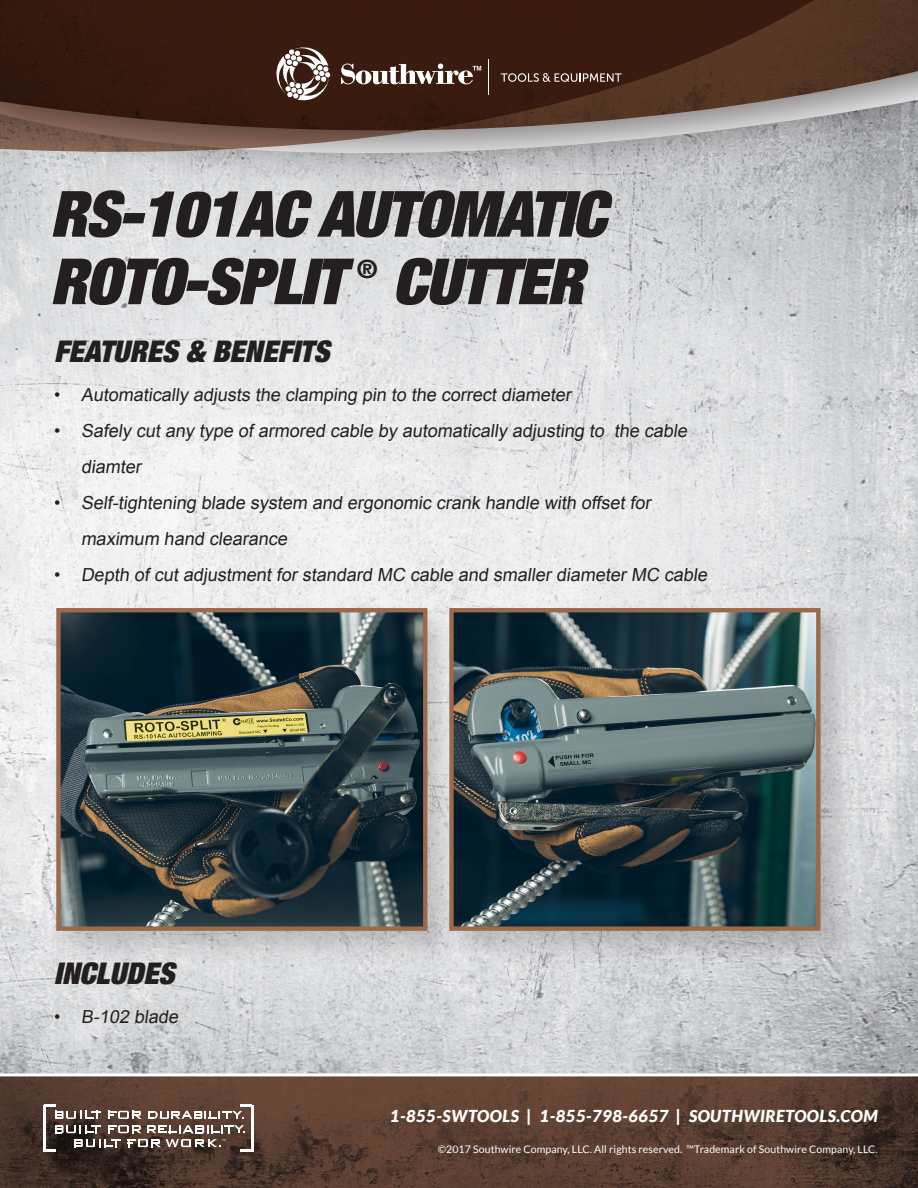
<style>
.page{position:relative;width:918px;height:1188px;background:#fff}
.page>*{position:absolute;margin:0;border:0;box-sizing:border-box;transform-origin:0 0}
.t1{font:italic 900 condensed 63.75px "Helvetica Neue LT Pro";letter-spacing:-.02em;color:#231f20}
.t2{font:italic 900 condensed 30px "Helvetica Neue LT Pro";color:#231f20}
.t3{font:800 25.35px "Helvetica Neue LT Pro";color:#231f20}
.t4{font:18px/36px "Arial";color:#231f20}
.t5{font:italic 900 16.5px "Lato";letter-spacing:.03em;color:#fff}
.t6{font:10.5px "Lato";letter-spacing:.01em;color:#fff}
</style>
<div class="page">
<img style="left:0;top:189px;width:918px;height:884px">
<svg style="left:0;top:1073px;width:918px;height:115px;background:#5b4236"></svg>
<img style="left:878px;top:0;width:40px;height:148px">
<svg style="left:0;top:0;width:878px;height:210px;background:#76655e"></svg>
<hr style="left:43px;top:1105px;width:3px;height:47px;background:#fff">
<hr style="left:251px;top:1105px;width:3px;height:47px;background:#fff">
<svg style="left:108px;top:1111px;width:34px;height:8px"></svg>
<svg style="left:46px;top:1105px;width:55px;height:14px"></svg>
<svg style="left:148px;top:1105px;width:103px;height:14px"></svg>
<svg style="left:46px;top:1125px;width:205px;height:27px"></svg>
<svg style="left:277px;top:47px;width:54px;height:53px"></svg>
<hr style="left:489px;top:59px;width:1px;height:35px;background:#fff">
<svg style="left:501px;top:73px;width:121px;height:9px"></svg>
<svg style="left:341px;top:64px;width:140px;height:20px"></svg>
<div style="left:48px;top:600px;width:415px;height:367px;background:#231f20;opacity:.2"></div>
<img style="left:61px;top:613px;width:361px;height:313px">
<div style="left:56px;top:608px;width:371px;height:323px;border:4px solid #9b694d"></div>
<div style="left:441px;top:600px;width:415px;height:367px;background:#231f20;opacity:.2"></div>
<img style="left:454px;top:613px;width:362px;height:313px">
<div style="left:449px;top:608px;width:372px;height:323px;border:4px solid #9b694d"></div>
<p class="t1" style="left:50px;top:174px;width:558px">RS-101AC AUTOMATIC</p>
<p class="t1" style="left:50px;top:241px;width:296px">ROTO-SPLIT</p>
<p class="t3" style="left:357px;top:254px;width:22px">®</p>
<p class="t1" style="left:392px;top:241px;width:192px">CUTTER</p>
<p class="t2" style="left:54px;top:332px;width:277px">FEATURES &amp; BENEFITS</p>
<p class="t4" style="left:54px;top:377px;width:522px">• Automatically adjusts the clamping pin to the correct diameter</p>
<p class="t4" style="left:81px;top:413px;width:611px;text-indent:-27px">• Safely cut any type of armored cable by automatically adj usting to the cable diamter</p>
<p class="t4" style="left:81px;top:485px;width:575px;text-indent:-27px">• Self-tightening blade system and ergonomic crank handle with offset for maximum hand clearance</p>
<p class="t4" style="left:54px;top:557px;width:658px">• Depth of cut adjustment for standard MC cable and smaller diameter MC cable</p>
<p class="t2" style="left:54px;top:954px;width:122px">INCLUDES</p>
<p class="t4" style="left:54px;top:999px;width:129px">• B-102 blade</p>
<p class="t5" style="left:390px;top:1106px;width:489px">1-855-SWTOOLS | 1-855-798-6657 | SOUTHWIRETOOLS.COM</p>
<p class="t6" style="left:438px;top:1143px;width:442px">©2017 Southwire Company, LLC. All rights reserved. ™Trademark of Southwire Company, LLC.</p>
</div>
